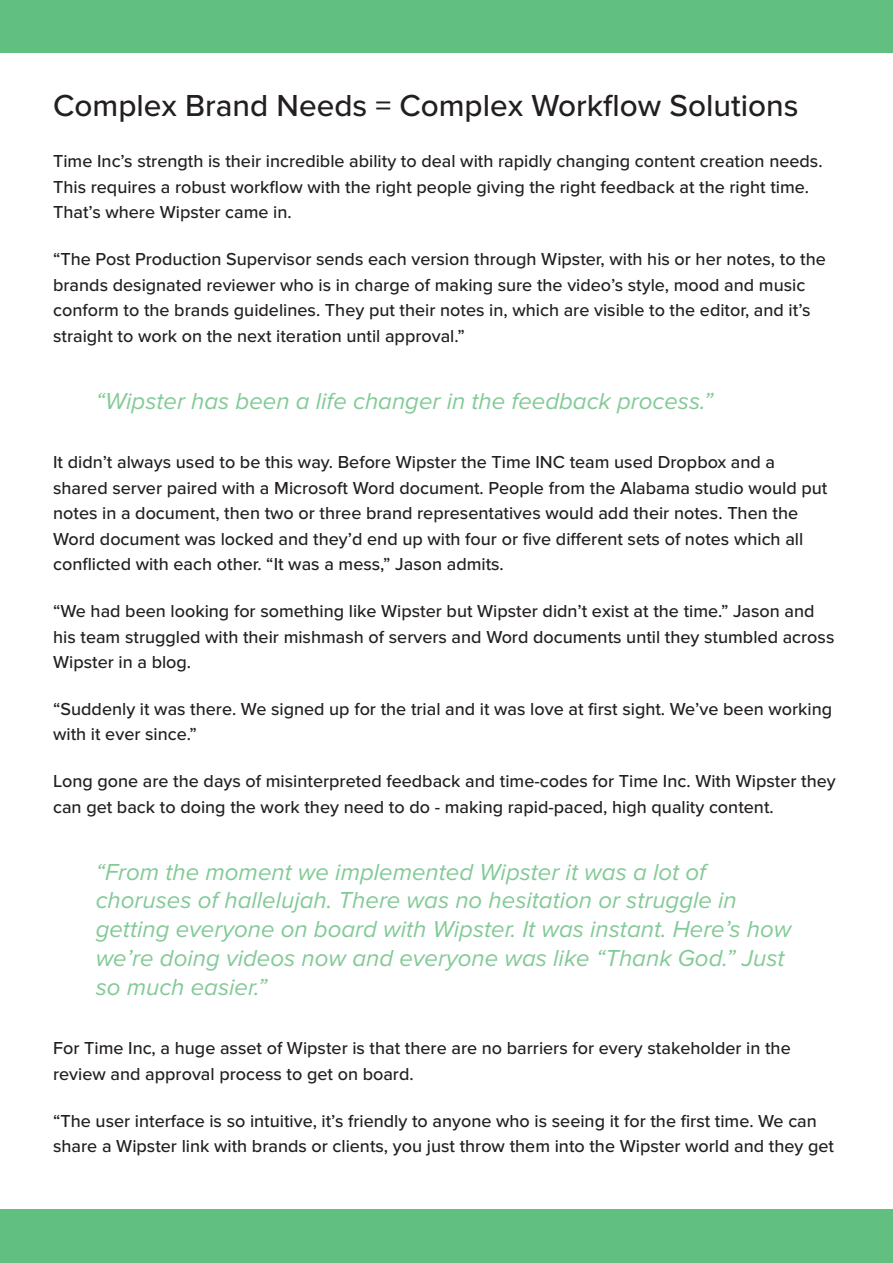
<style>
.page{position:relative;width:893px;height:1263px;background:#fff}
.page>*{position:absolute;margin:0;border:0;box-sizing:border-box;transform-origin:0 0}
.Heading_1{font:500 31.5px "Proxima Nova";color:#231f20}
.t1{font:italic 24px/28.8px "Proxima Nova";color:#83ca97}
.t2{font:500 18px/25.5px "Proxima Nova";color:#231f20}
</style>
<div class="page">
<div style="left:0;top:0;width:893px;height:53px;background:#61bf81"></div>
<div style="left:0;top:1209px;width:893px;height:54px;background:#61bf81"></div>
<p class="Heading_1" style="left:53px;top:88px;width:747px">Complex Brand Needs = Complex Workflow Solutions</p>
<p class="t2" style="left:53px;top:149px;width:771px">Time Inc’s strength is their incredible ability to deal with rapidly changing content creation needs.<br>This requires a robust workflow with the right people giving the right feedback at the right time.<br>That’s where Wipster came in.</p>
<p class="t2" style="left:53px;top:247px;width:774px">“The Post Production Supervisor sends each version through Wipster, with his or her notes, to the brands designated reviewer who is in charge of making sure the video’s style, mood and music conform to the brands guidelines. They put their notes in, which are visible to the editor, and it’s straight to work on the next iteration until approval.”</p>
<p class="t1" style="left:96px;top:387px;width:619px">“Wipster has been a life changer in the feedback process.”</p>
<p class="t2" style="left:53px;top:450px;width:776px">It didn’t always used to be this way. Before Wipster the Time INC team used Dropbox and a shared server paired with a Microsoft Word document. People from the Alabama studio would put notes in a document, then two or three brand representatives would add their notes. Then the Word document was locked and they’d end up with four or five different sets of notes which all conflicted with each other. “It was a mess,” Jason admits.</p>
<p class="t2" style="left:53px;top:599px;width:783px">“We had been looking for something like Wipster but Wipster didn’t exist at the time.” Jason and his team struggled with their mishmash of servers and Word documents until they stumbled across<br>Wipster in a blog.</p>
<p class="t2" style="left:53px;top:697px;width:781px">“Suddenly it was there. We signed up for the trial and it was love at first sight. We’ve been working with it ever since.”</p>
<p class="t2" style="left:53px;top:769px;width:784px">Long gone are the days of misinterpreted feedback and time-codes for Time Inc. With Wipster they can get back to doing the work they need to do - making rapid-paced, high quality content.</p>
<p class="t1" style="left:96px;top:858px;width:697px">“From the moment we implemented Wipster it was a lot of choruses of hallelujah. There was no hesitation or struggle in getting everyone on board with Wipster. It was instant. Here’s how we’re doing videos now and everyone was like “Thank God.” Just so much easier.”</p>
<p class="t2" style="left:53px;top:1036px;width:739px">For Time Inc, a huge asset of Wipster is that there are no barriers for every stakeholder in the review and approval process to get on board.</p>
<p class="t2" style="left:53px;top:1108px;width:782px">“The user interface is so intuitive, it’s friendly to anyone who is seeing it for the first time. We can share a Wipster link with brands or clients, you just throw them into the Wipster world and they get</p>
</div>
